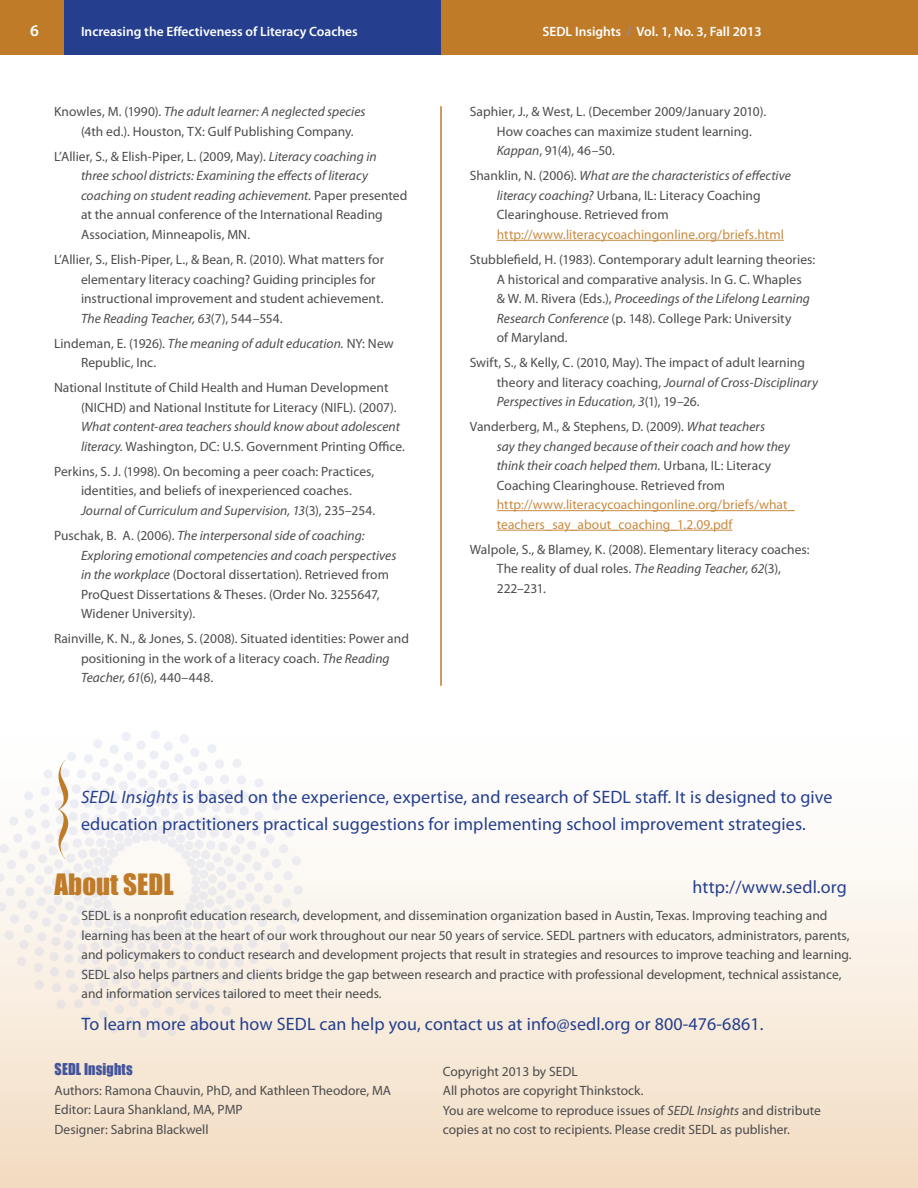
<style>
.page{position:relative;width:918px;height:1188px;background:#fff}
.page>*{position:absolute;margin:0;border:0;box-sizing:border-box;transform-origin:0 0}
.Other_section_head{font:27px "Impact";color:#c07b29}
.Intro_sentences{font:18px/27px "Myriad Pro";letter-spacing:.01em;color:#253f8e}
.t1{font:600 16.5px "Myriad Pro";color:#fff}
.Other_head_smaller{font:15px "Impact";letter-spacing:.01em;color:#43549a;scale:.94 1}
.References_Text{font:13.5px/19.5px "Myriad Pro";letter-spacing:.005em;color:#4b4c4d}
.Credits{font:13.5px/19.5px "Myriad Pro";color:#4b4c4d}
.References_Text-2{font:13.5px/19.5px "Myriad Pro";letter-spacing:.005em;color:#c78b41}
.t2{font:600 13.5px "Myriad Pro";color:#fff}
.s1{color:#8688ba}
.s2{font-style:italic}
.s3{color:#c78b41}
.s4{color:#4b4c4d}
.s5{font-style:italic;color:#4b4c4d}
</style>
<div class="page">
<div style="left:0;top:708px;width:918px;height:480px;background:linear-gradient(to bottom,#fff,#f3ddc5)"></div>
<div style="left:0;top:0;width:918px;height:54px;background:#c07b29"></div>
<div style="left:65px;top:0;width:376px;height:54px;background:#253f8e"></div>
<hr style="left:440px;top:106px;width:2px;height:580px;background:#c07b29">
<hr style="left:497px;top:240px;width:287px;height:1px;background:#c78b41">
<hr style="left:497px;top:510px;width:298px;height:1px;background:#c78b41">
<hr style="left:497px;top:530px;width:236px;height:1px;background:#c78b41">
<svg style="left:0;top:730px;width:303px;height:308px"></svg>
<p class="t1" style="left:30px;top:20px;width:10px">6</p>
<p class="t2" style="left:81px;top:23px;width:278px">Increasing the Effectiveness of Literacy Coaches</p>
<p class="t2" style="left:542px;top:23px;width:221px">SEDL Insights <span class="s1">/</span> Vol. 1, No. 3, Fall 2013</p>
<p class="References_Text" style="left:81px;top:102px;width:286px;text-indent:-27px">Knowles, M. (1990). <span class="s2">The adult learner: A neglected species </span>(4th ed.). Houston, TX: Gulf Publishing Company.</p>
<p class="References_Text" style="left:81px;top:146px;width:328px;text-indent:-27px">L’Allier, S., &amp; Elish-Piper, L. (2009, May). <span class="s2">Literacy coaching in three school districts: Examining the effects of literacy coaching on student reading achievement.</span> Paper presented at the annual conference of the International Reading Association, Minneapolis, MN.</p>
<p class="References_Text" style="left:81px;top:250px;width:305px;text-indent:-27px">L’Allier, S., Elish-Piper, L., &amp; Bean, R. (2010). What matters for elementary literacy coaching? Guiding principles for instructional improvement and student achievement.<br><span class="s2">The Reading Teacher, 63</span>(7), 544–554.</p>
<p class="References_Text" style="left:81px;top:333px;width:314px;text-indent:-27px">Lindeman, E. (1926). <span class="s2">The meaning of adult education.</span> NY: New<br>Republic, Inc.</p>
<p class="References_Text" style="left:81px;top:378px;width:326px;text-indent:-27px">National Institute of Child Health and Human Development (NICHD) and National Institute for Literacy (NIFL). (2007).<br><span class="s2">What content-area teachers should know about adolescent literacy.</span> Washington, DC: U.S. Government Printing Office.</p>
<p class="References_Text" style="left:81px;top:461px;width:296px;text-indent:-27px">Perkins, S. J. (1998). On becoming a peer coach: Practices, identities, and beliefs of inexperienced coaches.<br><span class="s2">Journal of Curriculum and Supervision, 13</span>(3), 235–254.</p>
<p class="References_Text" style="left:81px;top:526px;width:317px;text-indent:-27px">Puschak, B. A. (2006). <span class="s2">The interpersonal side of coaching:<br>Exploring emotional competencies and coach perspectives in the workplace</span> (Doctoral dissertation). Retrieved from ProQuest Dissertations &amp; Theses. (Order No. 3255647, Widener University).</p>
<p class="References_Text" style="left:81px;top:629px;width:330px;text-indent:-27px">Rainville, K. N., &amp; Jones, S. (2008). Situated identities: Power and positioning in the work of a literacy coach. <span class="s2">The Reading<br>Teacher, 61</span>(6), 440–448.</p>
<p class="References_Text" style="left:497px;top:102px;width:271px;text-indent:-27px">Saphier, J., &amp; West, L. (December 2009/January 2010).<br>How coaches can maximize student learning.<br><span class="s2">Kappan</span>, 91(4), 46–50.</p>
<p class="References_Text" style="left:497px;top:166px;width:296px;text-indent:-27px">Shanklin, N. (2006). <span class="s2">What are the characteristics of effective literacy coaching?</span> Urbana, IL: Literacy Coaching Clearinghouse. Retrieved from <span class="s3">http://www.literacycoachingonline.org/briefs.html</span></p>
<p class="References_Text" style="left:497px;top:250px;width:320px;text-indent:-27px">Stubblefield, H. (1983). Contemporary adult learning theories:<br>A historical and comparative analysis. In G. C. Whaples<br>&amp; W. M. Rivera (Eds.), <span class="s2">Proceedings of the Lifelong Learning Research Conference</span> (p. 148). College Park: University<br>of Maryland.</p>
<p class="References_Text" style="left:497px;top:353px;width:323px;text-indent:-27px">Swift, S., &amp; Kelly, C. (2010, May). The impact of adult learning theory and literacy coaching, <span class="s2">Journal of Cross-Disciplinary<br>Perspectives in Education, 3</span>(1), 19–26.</p>
<p class="References_Text-2" style="left:497px;top:417px;width:299px;text-indent:-27px"><span class="s4">Vanderberg, M., &amp; Stephens, D. (2009).</span> <span class="s5">What teachers<br>say they changed because of their coach and how they think their coach helped them.</span> <span class="s4">Urbana, IL: Literacy Coaching Clearinghouse. Retrieved from </span>http://www.literacycoachingonline.org/briefs/what_ teachers_say_about_coaching_1.2.09.pdf</p>
<p class="References_Text" style="left:497px;top:539px;width:314px;text-indent:-27px">Walpole, S., &amp; Blamey, K. (2008). Elementary literacy coaches:<br>The reality of dual roles. <span class="s2">The Reading Teacher, 62</span>(3),<br>222–231.</p>
<p class="Intro_sentences" style="left:81px;top:783px;width:753px"><span class="s2">SEDL Insights</span> is based on the experience, expertise, and research of SEDL staff. It is designed to give education practitioners practical suggestions for implementing school improvement strategies.</p>
<p class="Other_section_head" style="left:55px;top:863px;width:121px">About SEDL</p>
<p class="Credits" style="left:82px;top:906px;width:772px">SEDL is a nonprofit education research, development, and dissemination organization based in Austin, Texas. Improving teaching and learning has been at the heart of our work throughout our near 50 years of service. SEDL partners with educators, administrators, parents, and policymakers to conduct research and development projects that result in strategies and resources to improve teaching and learning.<br>SEDL also helps partners and clients bridge the gap between research and practice with professional development, technical assistance, and information services tailored to meet their needs.</p>
<p class="Intro_sentences" style="left:82px;top:1010px;width:683px">To learn more about how SEDL can help you, contact us at info@sedl.org or 800-476-6861.</p>
<p class="Intro_sentences" style="left:693px;top:873px;width:156px">http://www.sedl.org</p>
<p class="Other_head_smaller" style="left:55px;top:1058px;width:85px">SEDL Insights</p>
<p class="Credits" style="left:55px;top:1080px;width:338px">Authors: Ramona Chauvin, PhD, and Kathleen Theodore, MA</p>
<p class="Credits" style="left:55px;top:1100px;width:190px">Editor: Laura Shankland, MA, PMP</p>
<p class="Credits" style="left:55px;top:1119px;width:156px">Designer: Sabrina Blackwell</p>
<p class="Credits" style="left:443px;top:1061px;width:137px">Copyright 2013 by SEDL</p>
<p class="Credits" style="left:443px;top:1081px;width:202px">All photos are copyright Thinkstock.</p>
<p class="Credits" style="left:443px;top:1100px;width:380px">You are welcome to reproduce issues of <span class="s2">SEDL Insights</span> and distribute copies at no cost to recipients. Please credit SEDL as publisher.</p>
</div>
